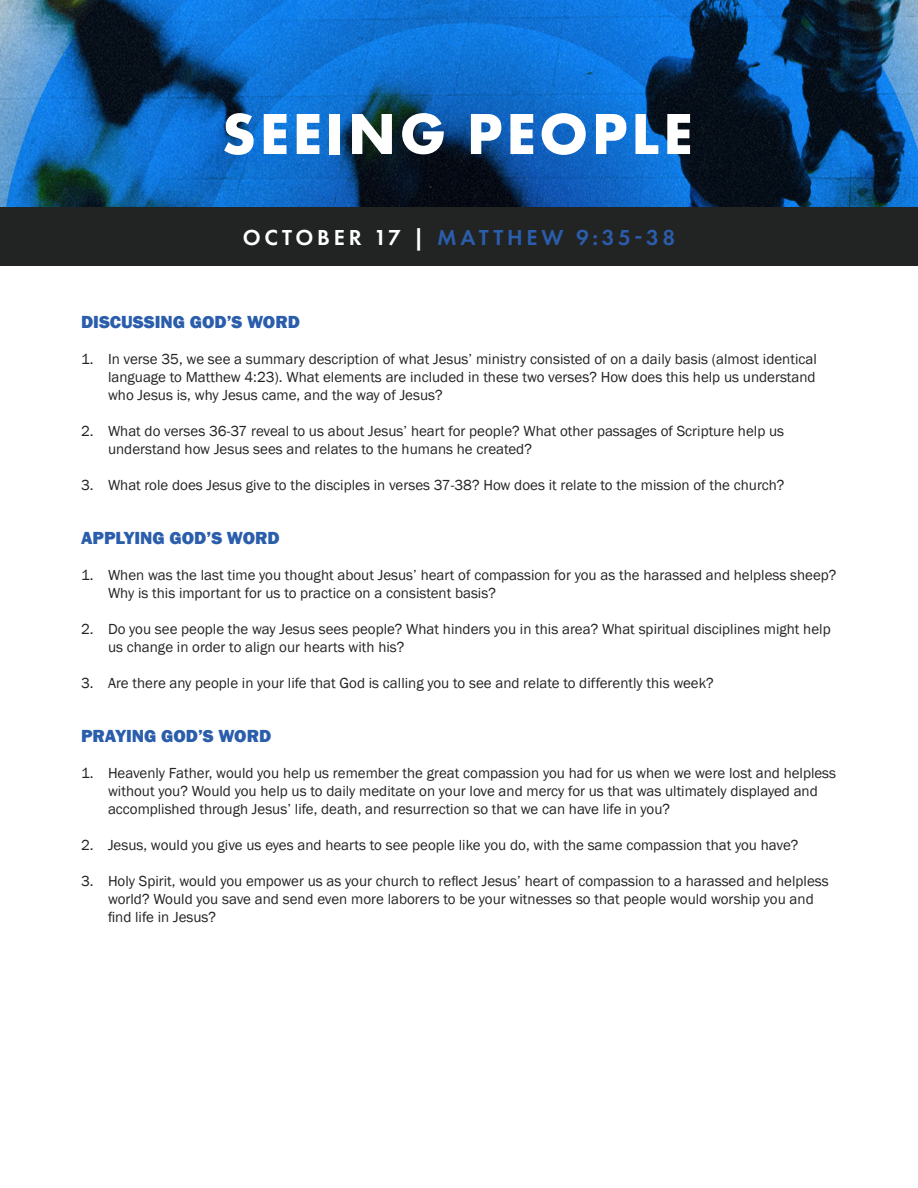
<style>
.page{position:relative;width:918px;height:1188px;background:#fff}
.page>*{position:absolute;margin:0;border:0;box-sizing:border-box;transform-origin:0 0}
.t1{font:700 60px "Futura PT";letter-spacing:.06em;color:#fff}
.t2{font:600 22.5px "Futura PT";letter-spacing:.17em;color:#2a5dab}
.t3{font:800 18px "Franklin Gothic";color:#2a5dab}
.t4{font:15px/18px "Franklin Gothic";color:#222323}
.s1{color:#fff}
</style>
<div class="page">
<img style="left:0;top:0;width:918px;height:207px">
<div style="left:0;top:207px;width:918px;height:59px;background:#222323"></div>
<p class="t1" style="left:222px;top:95px;width:472px">SEEING PEOPLE</p>
<p class="t2" style="left:243px;top:224px;width:434px"><span class="s1">OCTOBER 17 |</span> MATTHEW 9:35-38</p>
<p class="t3" style="left:81px;top:310px;width:221px">DISCUSSING GOD’S WORD</p>
<p class="t4" style="left:108px;top:350px;width:710px;text-align:justify;text-indent:-27px">1. In verse 35, we see a summary description of what Jesus’ ministry consisted of on a daily basis (almost identical language to Matthew 4:23). What elements are included in these two verses? How does this help us understand who Jesus is, why Jesus came, and the way of Jesus?</p>
<p class="t4" style="left:108px;top:422px;width:678px;text-indent:-27px">2. What do verses 36-37 reveal to us about Jesus’ heart for people? What other passages of Scripture help us understand how Jesus sees and relates to the humans he created?</p>
<p class="t4" style="left:81px;top:476px;width:705px">3. What role does Jesus give to the disciples in verses 37-38? How does it relate to the mission of the church?</p>
<p class="t3" style="left:81px;top:526px;width:200px">APPLYING GOD’S WORD</p>
<p class="t4" style="left:108px;top:566px;width:730px;text-indent:-27px">1. When was the last time you thought about Jesus’ heart of compassion for you as the harassed and helpless sheep?<br>Why is this important for us to practice on a consistent basis?</p>
<p class="t4" style="left:108px;top:620px;width:724px;text-indent:-27px">2. Do you see people the way Jesus sees people? What hinders you in this area? What spiritual disciplines might help us change in order to align our hearts with his?</p>
<p class="t4" style="left:81px;top:674px;width:634px">3. Are there any people in your life that God is calling you to see and relate to differently this week?</p>
<p class="t3" style="left:81px;top:724px;width:192px">PRAYING GOD’S WORD</p>
<p class="t4" style="left:108px;top:764px;width:730px;text-indent:-27px">1. Heavenly Father, would you help us remember the great compassion you had for us when we were lost and helpless without you? Would you help us to daily meditate on your love and mercy for us that was ultimately displayed and accomplished through Jesus’ life, death, and resurrection so that we can have life in you?</p>
<p class="t4" style="left:81px;top:836px;width:719px">2. Jesus, would you give us eyes and hearts to see people like you do, with the same compassion that you have?</p>
<p class="t4" style="left:108px;top:872px;width:722px;text-indent:-27px">3. Holy Spirit, would you empower us as your church to reflect Jesus’ heart of compassion to a harassed and helpless world? Would you save and send even more laborers to be your witnesses so that people would worship you and find life in Jesus?</p>
</div>
